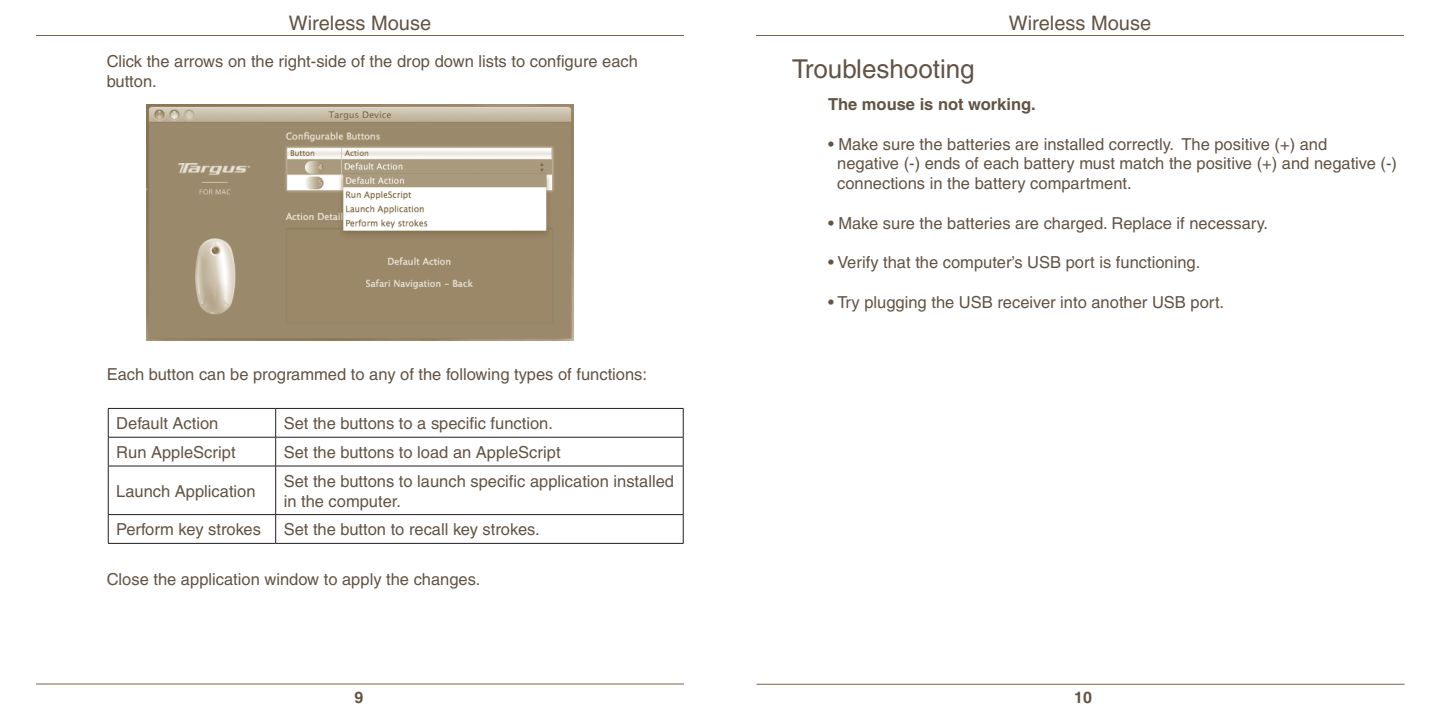
<style>
.page{position:relative;width:1440px;height:720px;background:#fff}
.page>*{position:absolute;margin:0;border:0;box-sizing:border-box;transform-origin:0 0}
.t1{font:26px "Helvetica";color:#625344}
.t2{font:20px "Helvetica";color:#625344}
.t3{font:16.4px/19.8px "Helvetica";color:#625344}
.t4{font:700 16.4px "Helvetica";color:#625344}
.t5{font:700 16px "Helvetica";color:#625344}
</style>
<div class="page">
<hr style="left:36px;top:35px;width:648px;height:1px;background:#776441">
<hr style="left:36px;top:684px;width:648px;height:1px;background:#776441">
<hr style="left:756px;top:35px;width:648px;height:1px;background:#776441">
<hr style="left:756px;top:684px;width:648px;height:1px;background:#776441">
<img style="left:147px;top:105px;width:426px;height:235px">
<hr style="left:108px;top:408px;width:168px;height:1px;background:#231f20">
<hr style="left:276px;top:408px;width:408px;height:1px;background:#231f20">
<hr style="left:108px;top:437px;width:168px;height:1px;background:#231f20">
<svg style="left:108px;top:409px;width:1px;height:57px"></svg>
<hr style="left:276px;top:437px;width:408px;height:1px;background:#231f20">
<svg style="left:275px;top:409px;width:1px;height:57px"></svg>
<svg style="left:683px;top:409px;width:1px;height:57px"></svg>
<hr style="left:108px;top:466px;width:168px;height:1px;background:#231f20">
<hr style="left:108px;top:466px;width:1px;height:48px;background:#231f20">
<hr style="left:276px;top:466px;width:408px;height:1px;background:#231f20">
<hr style="left:275px;top:466px;width:1px;height:48px;background:#231f20">
<hr style="left:683px;top:466px;width:1px;height:48px;background:#231f20">
<hr style="left:108px;top:514px;width:168px;height:1px;background:#231f20">
<svg style="left:108px;top:515px;width:1px;height:28px"></svg>
<hr style="left:276px;top:514px;width:408px;height:1px;background:#231f20">
<svg style="left:275px;top:515px;width:1px;height:28px"></svg>
<svg style="left:683px;top:515px;width:1px;height:28px"></svg>
<hr style="left:108px;top:543px;width:168px;height:1px;background:#231f20">
<hr style="left:276px;top:543px;width:408px;height:1px;background:#231f20">
<p class="t2" style="left:289px;top:12px;width:144px">Wireless Mouse</p>
<p class="t2" style="left:1009px;top:12px;width:144px">Wireless Mouse</p>
<p class="t3" style="left:107px;top:52px;width:533px">Click the arrows on the right-side of the drop down lists to configure each button.</p>
<p class="t3" style="left:107px;top:364px;width:542px">Each button can be programmed to any of the following types of functions:</p>
<p class="t3" style="left:116px;top:414px;width:104px">Default Action</p>
<p class="t3" style="left:284px;top:414px;width:271px">Set the buttons to a specific function.</p>
<p class="t3" style="left:116px;top:442px;width:121px">Run AppleScript</p>
<p class="t3" style="left:284px;top:442px;width:278px">Set the buttons to load an AppleScript</p>
<p class="t3" style="left:116px;top:481px;width:141px">Launch Application</p>
<p class="t3" style="left:284px;top:471px;width:392px">Set the buttons to launch specific application installed in the computer.</p>
<p class="t3" style="left:116px;top:520px;width:146px">Perform key strokes</p>
<p class="t3" style="left:284px;top:520px;width:258px">Set the button to recall key strokes.</p>
<p class="t3" style="left:107px;top:570px;width:375px">Close the application window to apply the changes.</p>
<p class="t1" style="left:792px;top:53px;width:184px">Troubleshooting</p>
<p class="t4" style="left:828px;top:94px;width:209px">The mouse is not working.</p>
<p class="t3" style="left:828px;top:134px;width:501px">• Make sure the batteries are installed correctly. The positive (+) and</p>
<p class="t3" style="left:837px;top:154px;width:561px">negative (-) ends of each battery must match the positive (+) and negative (-)</p>
<p class="t3" style="left:837px;top:174px;width:296px">connections in the battery compartment.</p>
<p class="t3" style="left:828px;top:213px;width:442px">• Make sure the batteries are charged. Replace if necessary.</p>
<p class="t3" style="left:828px;top:253px;width:374px">• Verify that the computer’s USB port is functioning.</p>
<p class="t3" style="left:828px;top:292px;width:398px">• Try plugging the USB receiver into another USB port.</p>
<p class="t5" style="left:1074px;top:688px;width:19px">10</p>
</div>
